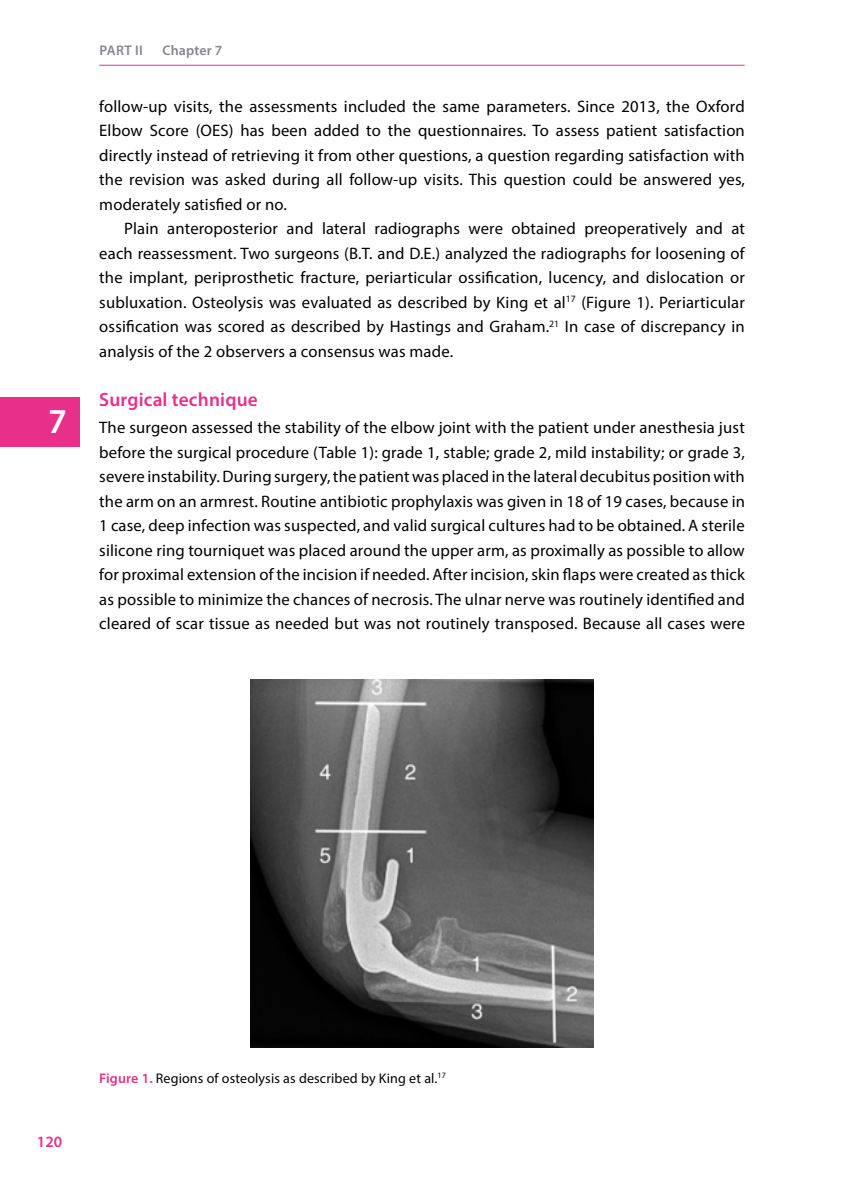
<style>
.page{position:relative;width:844px;height:1191px;background:#fff}
.page>*{position:absolute;margin:0;border:0;box-sizing:border-box;transform-origin:0 0}
.t1{font:600 35px "Myriad Pro";color:#fff}
.tytul_2{font:600 19.25px "Myriad Pro";letter-spacing:.01em;color:#e8308a}
.t2{font:16.62px/24.5px "Myriad Pro";letter-spacing:.01em;color:#000;text-align:justify}
.pagina{font:600 15.75px "Myriad Pro";color:#e8308a}
.tab__fig__tytuły{font:14px "Myriad Pro";letter-spacing:.01em;color:#000}
.latająca_pagina{font:600 14px "Myriad Pro";letter-spacing:.01em;color:#858691}
.s1{font-weight:600;color:#e8308a}
</style>
<div class="page">
<img style="left:250px;top:679px;width:343px;height:368px">
<hr style="left:99px;top:65px;width:645px;height:1px;background:#e8308a">
<div style="left:0;top:397px;width:79px;height:49px;background:#e8308a"></div>
<h1 class="t1" style="left:48px;top:399px;width:20px">7</h1>
<p class="latająca_pagina" style="left:99px;top:41px;width:45px">PART II</p>
<p class="latająca_pagina" style="left:162px;top:41px;width:62px">Chapter 7</p>
<p class="t2" style="left:99px;top:94px;width:647px">follow-up visits, the assessments included the same parameters. Since 2013, the Oxford Elbow Score (OES) has been added to the questionnaires. To assess patient satisfaction directly instead of retrieving it from other questions, a question regarding satisfaction with the revision was asked during all follow-up visits. This question could be answered yes, moderately satisfied or no.</p>
<p class="t2" style="left:99px;top:216px;width:647px;text-indent:25px">Plain anteroposterior and lateral radiographs were obtained preoperatively and at each reassessment. Two surgeons (B.T. and D.E.) analyzed the radiographs for loosening of the implant, periprosthetic fracture, periarticular ossification, lucency, and dislocation or subluxation. Osteolysis was evaluated as described by King et al<sup>17</sup> (Figure 1). Periarticular ossification was scored as described by Hastings and Graham.<sup>21</sup> In case of discrepancy in analysis of the 2 observers a consensus was made.</p>
<p class="tytul_2" style="left:99px;top:387px;width:160px">Surgical technique</p>
<p class="t2" style="left:99px;top:415px;width:647px">The surgeon assessed the stability of the elbow joint with the patient under anesthesia just before the surgical procedure (Table 1): grade 1, stable; grade 2, mild instability; or grade 3, severe instability. During surgery, the patient was placed in the lateral decubitus position with the arm on an armrest. Routine antibiotic prophylaxis was given in 18 of 19 cases, because in 1 case, deep infection was suspected, and valid surgical cultures had to be obtained. A sterile silicone ring tourniquet was placed around the upper arm, as proximally as possible to allow for proximal extension of the incision if needed. After incision, skin flaps were created as thick as possible to minimize the chances of necrosis. The ulnar nerve was routinely identified and cleared of scar tissue as needed but was not routinely transposed. Because all cases were</p>
<p class="pagina" style="left:37px;top:1132px;width:27px">120</p>
<p class="tab__fig__tytuły" style="left:99px;top:1069px;width:348px"><span class="s1">Figure 1.</span> Regions of osteolysis as described by King et al.<sup>17</sup></p>
</div>
